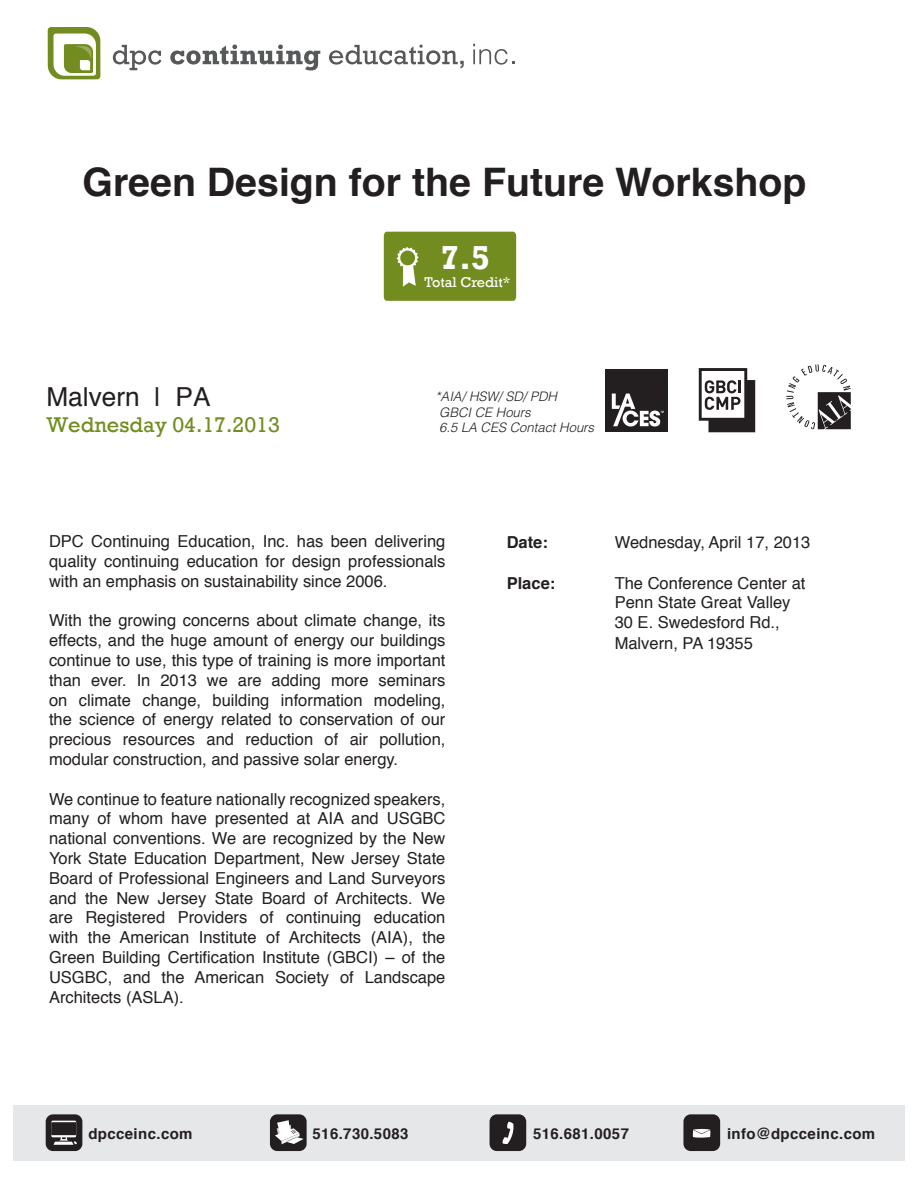
<style>
.page{position:relative;width:918px;height:1188px;background:#fff}
.page>*{position:absolute;margin:0;border:0;box-sizing:border-box;transform-origin:0 0}
.t1{font:700 39.3px "Helvetica";color:#231f20}
.t2{font:700 34.05px "Rockwell";color:#fff}
.t3{font:26.25px "Helvetica";color:#231f20}
.t4{font:21.9px "Rockwell";color:#738c1f}
.t5{font:16.5px/19.8px "Helvetica";color:#231f20;text-align:justify}
.t6{font:700 16.5px "Helvetica";color:#231f20}
.t7{font:700 15px "Helvetica";letter-spacing:.025em;color:#231f20}
.t8{font:14.55px "Rockwell";color:#fff}
.t9{font:italic 300 13.05px/15.8px "Helvetica LT Std";color:#231f20}
</style>
<div class="page">
<div style="left:13px;top:1106px;width:892px;height:55px;background:#e6e7e9"></div>
<div style="left:46px;top:1114px;width:36px;height:37px;background:#231f20;border-radius:7px"></div>
<svg style="left:51px;top:1121px;width:26px;height:24px"></svg>
<div style="left:490px;top:1114px;width:36px;height:37px;background:#231f20;border-radius:7px"></div>
<svg style="left:502px;top:1122px;width:12px;height:22px"></svg>
<div style="left:683px;top:1114px;width:37px;height:37px;background:#231f20;border-radius:7px"></div>
<svg style="left:693px;top:1128px;width:18px;height:10px"></svg>
<div style="left:270px;top:1114px;width:37px;height:37px;background:#231f20;border-radius:7px"></div>
<svg style="left:275px;top:1120px;width:29px;height:24px"></svg>
<svg style="left:786px;top:364px;width:65px;height:66px"></svg>
<svg style="left:699px;top:368px;width:56px;height:64px"></svg>
<div style="left:605px;top:370px;width:63px;height:62px;background:#231f20"></div>
<svg style="left:612px;top:394px;width:52px;height:33px"></svg>
<svg style="left:113px;top:45px;width:48px;height:25px"></svg>
<svg style="left:170px;top:45px;width:150px;height:25px"></svg>
<svg style="left:329px;top:45px;width:135px;height:23px"></svg>
<svg style="left:473px;top:44px;width:41px;height:21px"></svg>
<svg style="left:48px;top:27px;width:52px;height:52px"></svg>
<div style="left:384px;top:232px;width:132px;height:69px;background:#738c1f"></div>
<div style="left:400px;top:250px;width:15px;height:16px;background:#738c1f;border-radius:50%"></div>
<h1 class="t1" style="left:82px;top:151px;width:726px">Green Design for the Future Workshop</h1>
<h3 class="t3" style="left:46px;top:377px;width:166px">Malvern | PA</h3>
<h3 class="t4" style="left:46px;top:412px;width:235px">Wednesday 04.17.2013</h3>
<h2 class="t2" style="left:440px;top:237px;width:51px">7.5</h2>
<p class="t8" style="left:425px;top:273px;width:87px">Total Credit*</p>
<p class="t9" style="left:436px;top:388px;width:160px">*AIA/ HSW/ SD/ PDH<br>GBCI CE Hours<br>6.5 LA CES Contact Hours</p>
<p class="t5" style="left:49px;top:532px;width:398px">DPC Continuing Education, Inc. has been delivering quality continuing education for design professionals with an emphasis on sustainability since 2006.</p>
<p class="t5" style="left:49px;top:611px;width:398px">With the growing concerns about climate change, its effects, and the huge amount of energy our buildings continue to use, this type of training is more important than ever. In 2013 we are adding more seminars on climate change, building information modeling, the science of energy related to conservation of our precious resources and reduction of air pollution, modular construction, and passive solar energy.</p>
<p class="t5" style="left:49px;top:789px;width:398px">We continue to feature nationally recognized speakers, many of whom have presented at AIA and USGBC national conventions. We are recognized by the New York State Education Department, New Jersey State Board of Professional Engineers and Land Surveyors and the New Jersey State Board of Architects. We are Registered Providers of continuing education with the American Institute of Architects (AIA), the Green Building Certification Institute (GBCI) – of the USGBC, and the American Society of Landscape Architects (ASLA).</p>
<p class="t6" style="left:507px;top:529px;width:43px">Date:</p>
<p class="t5" style="left:615px;top:533px;width:197px">Wednesday, April 17, 2013</p>
<p class="t6" style="left:507px;top:570px;width:50px">Place:</p>
<p class="t5" style="left:615px;top:573px;width:192px;line-height:20.2px;text-align:left">The Conference Center at<br>Penn State Great Valley<br>30 E. Swedesford Rd.,<br>Malvern, PA 19355</p>
<p class="t7" style="left:88px;top:1121px;width:106px">dpcceinc.com</p>
<p class="t7" style="left:313px;top:1121px;width:97px">516.730.5083</p>
<p class="t7" style="left:533px;top:1121px;width:97px">516.681.0057</p>
<p class="t7" style="left:727px;top:1121px;width:150px">info@dpcceinc.com</p>
</div>
